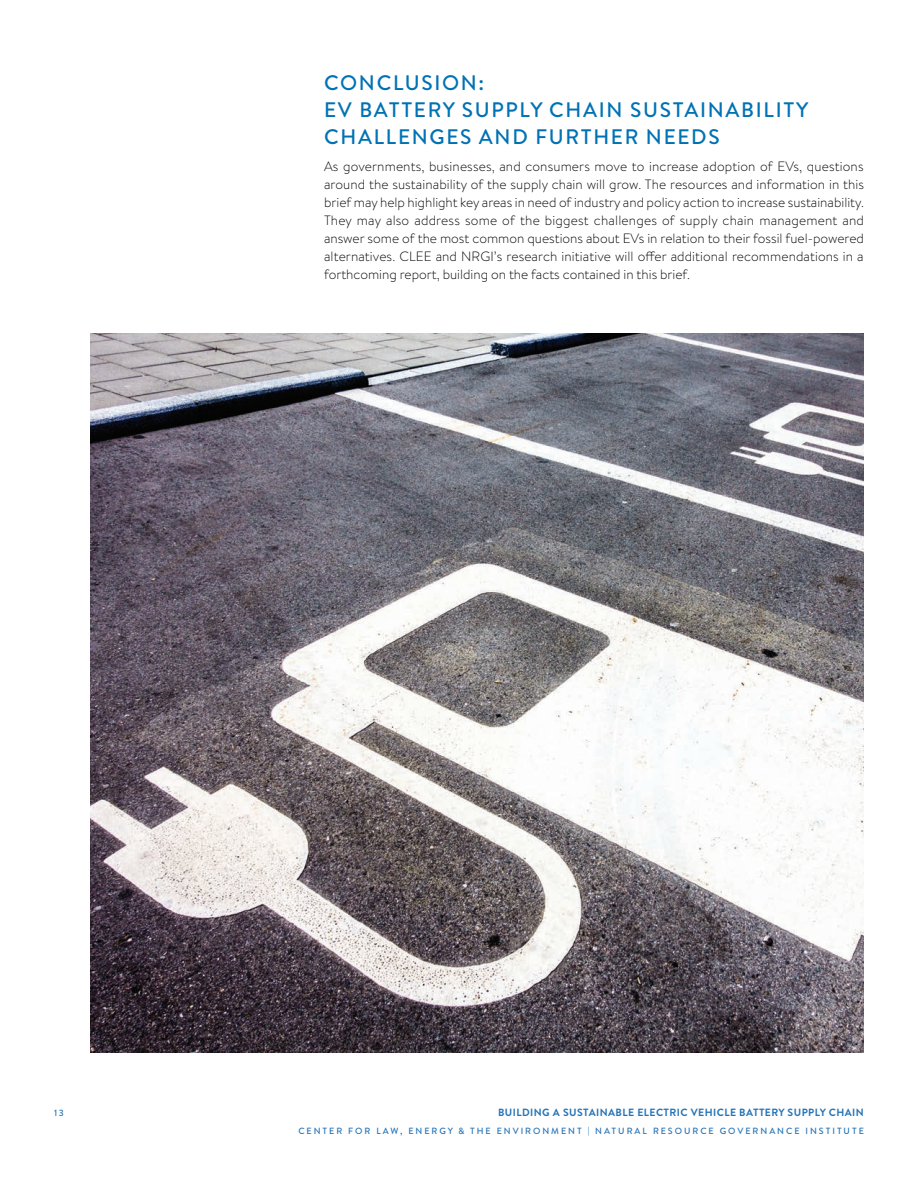
<style>
.page{position:relative;width:918px;height:1188px;background:#fff}
.page>*{position:absolute;margin:0;border:0;box-sizing:border-box;transform-origin:0 0}
.t1{font:500 21px/27px "Brandon Text";letter-spacing:.08em;color:#0072b4}
.t2{font:300 13.5px/18px "Brandon Text";color:#040503;text-align:justify}
.t3{font:700 10.5px "Brandon Text";letter-spacing:.04em;color:#2574b7}
.t4{font:500 9px "Brandon Text";letter-spacing:.22em;color:#2574b7}
</style>
<div class="page">
<img style="left:90px;top:333px;width:774px;height:720px">
<h1 class="t1" style="left:324px;top:69px;width:486px">CONCLUSION:<br>EV BATTERY SUPPLY CHAIN SUSTAINABILITY<br>CHALLENGES AND FURTHER NEEDS</h1>
<p class="t2" style="left:324px;top:157px;width:542px">As governments, businesses, and consumers move to increase adoption of EVs, questions around the sustainability of the supply chain will grow. The resources and information in this brief may help highlight key areas in need of industry and policy action to increase sustainability.<br>They may also address some of the biggest challenges of supply chain management and answer some of the most common questions about EVs in relation to their fossil fuel-powered alternatives. CLEE and NRGI’s research initiative will offer additional recommendations in a forthcoming report, building on the facts contained in this brief.</p>
<p class="t4" style="left:54px;top:1107px;width:12px">13</p>
<p class="t3" style="left:498px;top:1105px;width:367px">BUILDING A SUSTAINABLE ELECTRIC VEHICLE BATTERY SUPPLY CHAIN</p>
<p class="t4" style="left:298px;top:1125px;width:567px">CENTER FOR LAW, ENERGY &amp; THE ENVIRONMENT | NATURAL RESOURCE GOVERNANCE INSTITUTE</p>
</div>
